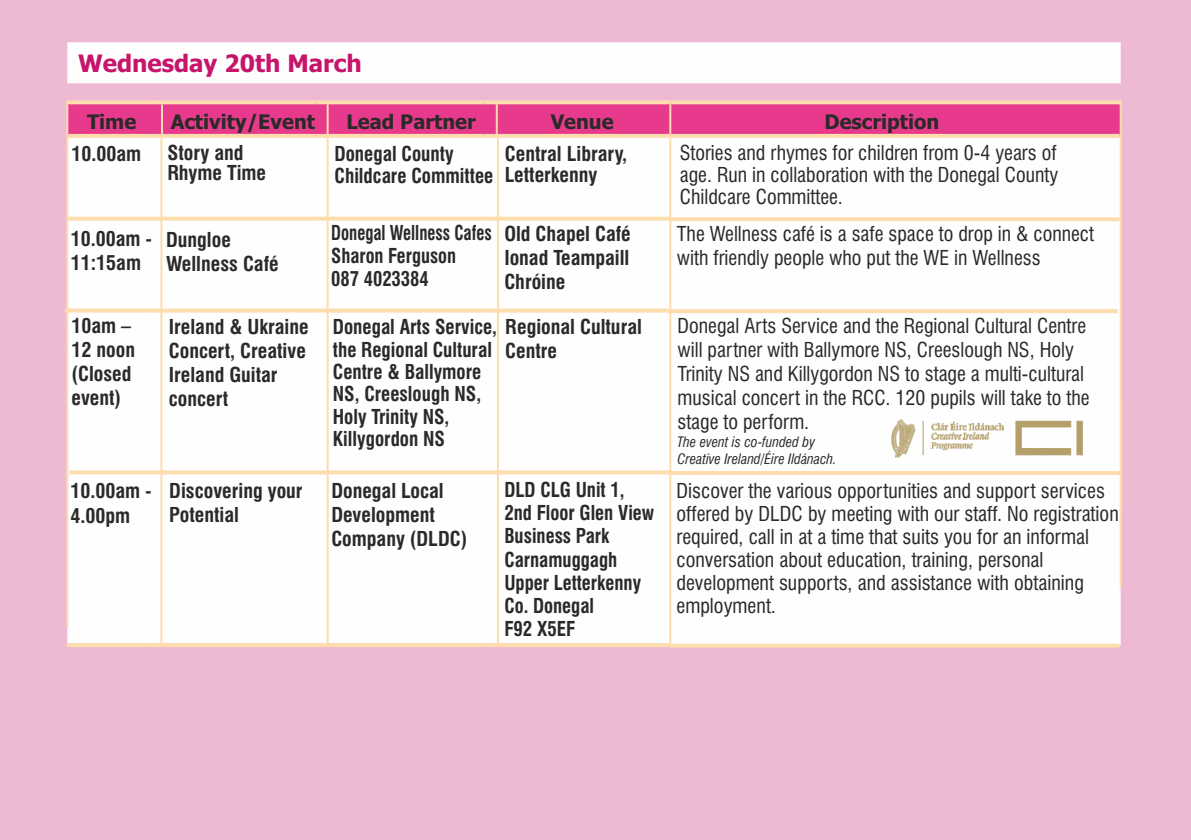
<style>
.page{position:relative;width:1191px;height:840px;background:#fff}
.page>*{position:absolute;margin:0;border:0;box-sizing:border-box;transform-origin:0 0}
.t1{font:700 24px "Tahoma";color:#c6156b}
.t2{font:condensed 20px/24px "Swiss 721 BT";color:#2b2a29}
.t3{font:700 condensed 20px/24px "Swiss 721 BT";color:#2b2a29}
.t4{font:700 condensed 20px/22.4px "Swiss 721 BT";color:#2b2a29;scale:.96 1}
.t5{font:700 condensed 20px/23px "Swiss 721 BT";color:#2b2a29;scale:.94 1}
.t6{font:700 20px "Tahoma";color:#2b2a29}
.t7{font:700 condensed 20px/22.8px "Swiss 721 BT";color:#2b2a29;scale:.84 1}
.t8{font:italic condensed 14px/16.8px "Swiss 721 BT";color:#2b2a29}
</style>
<div class="page">
<div style="left:0;top:0;width:1191px;height:839px;background:#eeb9d2"></div>
<div style="left:67px;top:42px;width:1053px;height:603px;background:#fefefe"></div>
<svg style="left:68px;top:104px;width:1051px;height:30px;background:#e83d8d"></svg>
<hr style="left:66px;top:136px;width:2px;height:491px;background:#fddcae">
<hr style="left:160px;top:137px;width:2px;height:507px;background:#fddcae">
<hr style="left:327px;top:137px;width:2px;height:507px;background:#fddcae">
<hr style="left:497px;top:137px;width:2px;height:507px;background:#fddcae">
<hr style="left:669px;top:137px;width:2px;height:507px;background:#fddcae">
<hr style="left:1119px;top:136px;width:2px;height:451px;background:#fddcae">
<hr style="left:1120px;top:401px;width:2px;height:107px;background:#fddcae">
<hr style="left:66px;top:104px;width:2px;height:32px;background:#fddcae">
<hr style="left:161px;top:104px;width:2px;height:30px;background:#fddcae">
<hr style="left:327px;top:104px;width:2px;height:30px;background:#fddcae">
<hr style="left:496px;top:104px;width:2px;height:30px;background:#fddcae">
<hr style="left:669px;top:104px;width:2px;height:30px;background:#fddcae">
<hr style="left:1119px;top:104px;width:2px;height:32px;background:#fddcae">
<svg style="left:66px;top:100px;width:87px;height:4px"></svg>
<svg style="left:153px;top:100px;width:163px;height:4px"></svg>
<svg style="left:316px;top:100px;width:168px;height:4px"></svg>
<svg style="left:484px;top:100px;width:186px;height:4px"></svg>
<svg style="left:670px;top:100px;width:451px;height:4px;background:#fbd8b0"></svg>
<hr style="left:68px;top:134px;width:85px;height:4px;background:#fddcae">
<hr style="left:153px;top:134px;width:163px;height:4px;background:#fddcae">
<hr style="left:316px;top:134px;width:168px;height:4px;background:#fddcae">
<hr style="left:484px;top:134px;width:186px;height:4px;background:#fddcae">
<hr style="left:670px;top:134px;width:449px;height:4px;background:#fddcae">
<svg style="left:68px;top:216px;width:85px;height:4px"></svg>
<svg style="left:153px;top:216px;width:163px;height:4px"></svg>
<svg style="left:316px;top:216px;width:168px;height:4px"></svg>
<svg style="left:484px;top:216px;width:186px;height:4px"></svg>
<svg style="left:671px;top:217px;width:448px;height:4px;background:#fdddb2"></svg>
<svg style="left:67px;top:642px;width:84px;height:4px"></svg>
<svg style="left:151px;top:642px;width:164px;height:4px"></svg>
<svg style="left:315px;top:642px;width:167px;height:4px"></svg>
<svg style="left:482px;top:642px;width:187px;height:4px"></svg>
<svg style="left:669px;top:643px;width:450px;height:4px;background:#fce1ba"></svg>
<svg style="left:69px;top:470px;width:85px;height:4px"></svg>
<svg style="left:154px;top:470px;width:164px;height:4px"></svg>
<svg style="left:318px;top:470px;width:167px;height:4px"></svg>
<svg style="left:485px;top:470px;width:187px;height:4px"></svg>
<svg style="left:672px;top:470px;width:448px;height:4px;background:#fde4c1"></svg>
<svg style="left:65px;top:308px;width:84px;height:4px"></svg>
<svg style="left:149px;top:308px;width:164px;height:4px"></svg>
<svg style="left:313px;top:308px;width:168px;height:4px"></svg>
<svg style="left:481px;top:308px;width:186px;height:4px"></svg>
<hr style="left:667px;top:309px;width:450px;height:4px;background:#fddcae">
<img style="left:880px;top:410px;width:212px;height:53px">
<p class="t1" style="left:78px;top:54px;width:285px">Wednesday 20th March</p>
<p class="t6" style="left:87px;top:113px;width:51px">Time</p>
<p class="t6" style="left:171px;top:113px;width:146px">Activity/Event</p>
<p class="t6" style="left:346px;top:113px;width:131px">Lead Partner</p>
<p class="t6" style="left:550px;top:113px;width:64px">Venue</p>
<p class="t6" style="left:824px;top:113px;width:116px">Description</p>
<p class="t3" style="left:71px;top:144px;width:71px">10.00am</p>
<p class="t3" style="left:71px;top:229px;width:83px">10.00am -<br>11:15am</p>
<p class="t3" style="left:167px;top:144px;width:100px;line-height:20.4px">Story and<br>Rhyme Time</p>
<p class="t4" style="left:334px;top:145px;width:167px;line-height:21.6px">Donegal County<br>Childcare Committee</p>
<p class="t3" style="left:505px;top:145px;width:124px;line-height:21.2px">Central Library,<br>Letterkenny</p>
<p class="t2" style="left:680px;top:144px;width:380px;line-height:22px;text-align:justify">Stories and rhymes for children from 0-4 years of age. Run in collaboration with the Donegal County Childcare Committee.</p>
<p class="t3" style="left:166px;top:230px;width:114px">Dungloe<br>Wellness Café</p>
<p class="t7" style="left:331px;top:223px;width:193px">Donegal Wellness Cafes<br>Sharon Ferguson<br>087 4023384</p>
<p class="t3" style="left:504px;top:224px;width:128px;text-align:justify">Old Chapel Café Ionad Teampaill Chróine</p>
<p class="t2" style="left:677px;top:224px;width:419px">The Wellness café is a safe space to drop in &amp; connect with friendly people who put the WE in Wellness</p>
<p class="t3" style="left:72px;top:315px;width:65px">10am –<br>12 noon (Closed event)</p>
<p class="t3" style="left:169px;top:317px;width:141px">Ireland &amp; Ukraine<br>Concert, Creative<br>Ireland Guitar concert</p>
<p class="t4" style="left:333px;top:317px;width:323px">Donegal Arts Service, Regional Cultural the Regional Cultural<br>Centre &amp; Ballymore<br>NS, Creeslough NS,<br>Holy Trinity NS,<br>Killygordon NS</p>
<p class="t3" style="left:505px;top:340px;width:53px">Centre</p>
<p class="t2" style="left:677px;top:315px;width:414px">Donegal Arts Service and the Regional Cultural Centre will partner with Ballymore NS, Creeslough NS, Holy Trinity NS and Killygordon NS to stage a multi-cultural musical concert in the RCC. 120 pupils will take to the stage to perform.</p>
<p class="t8" style="left:677px;top:434px;width:161px">The event is co-funded by<br>Creative Ireland/Éire Ildánach.</p>
<p class="t3" style="left:70px;top:481px;width:83px">10.00am -<br>4.00pm</p>
<p class="t3" style="left:169px;top:481px;width:135px">Discovering your<br>Potential</p>
<p class="t3" style="left:331px;top:480px;width:137px">Donegal Local<br>Development<br>Company (DLDC)</p>
<p class="t5" style="left:504px;top:480px;width:161px">DLD CLG Unit 1,<br>2nd Floor Glen View<br>Business Park<br>Carnamuggagh<br>Upper Letterkenny<br>Co. Donegal<br>F92 X5EF</p>
<p class="t2" style="left:676px;top:481px;width:444px;line-height:23px">Discover the various opportunities and support services offered by DLDC by meeting with our staff. No registration required, call in at a time that suits you for an informal conversation about education, training, personal development supports, and assistance with obtaining employment.</p>
</div>
